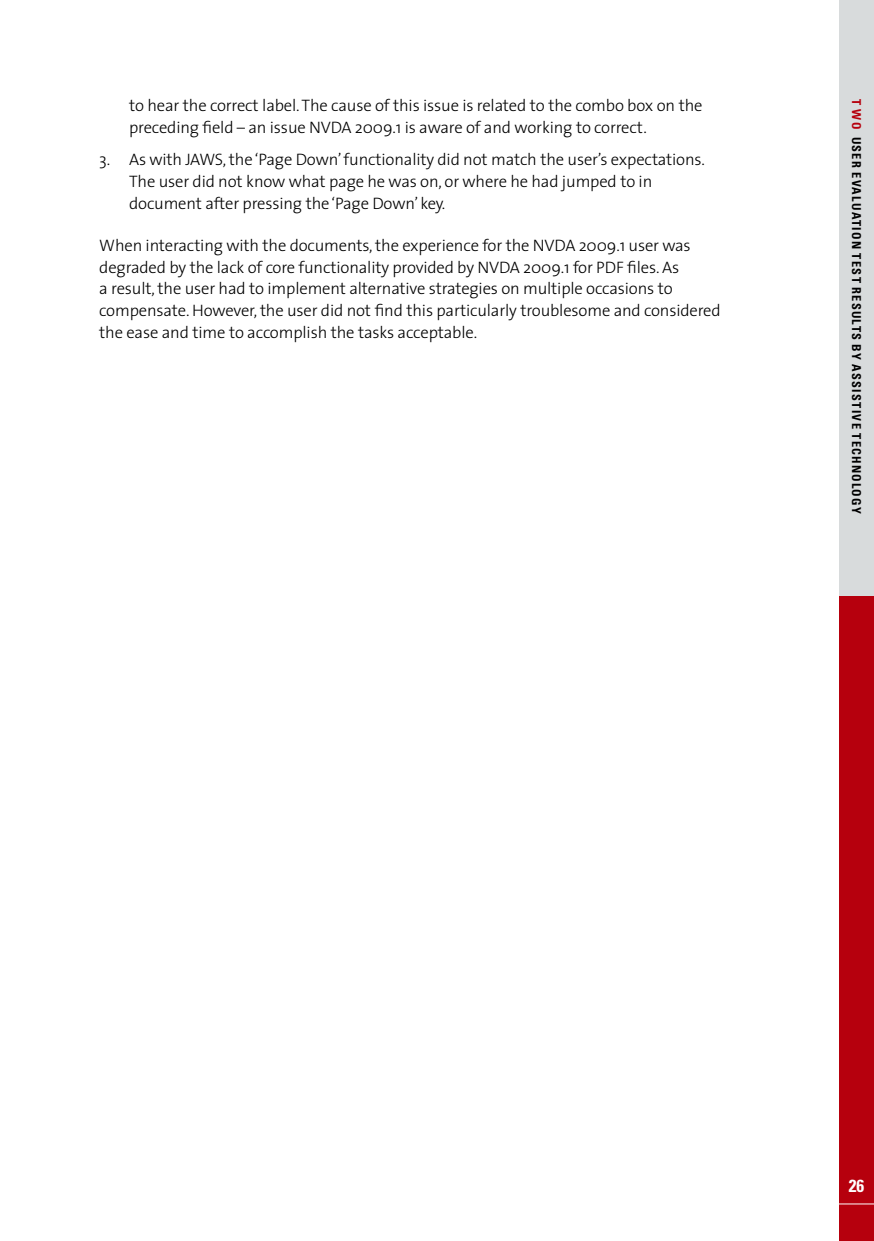
<style>
.page{position:relative;width:874px;height:1241px;background:#fff}
.page>*{position:absolute;margin:0;border:0;box-sizing:border-box;transform-origin:0 0}
.t1{font:700 condensed 17.5px "Univers";color:#fff}
.Body_text{font:300 16.62px/21.9px "The Sans";letter-spacing:-.01em;color:#000}
.t2{font:700 condensed 12.25px "Univers";letter-spacing:.11em;color:#000}
.s1{color:#b6000d}
</style>
<div class="page">
<div style="left:838px;top:595px;width:35px;height:645px;background:#b6000d"></div>
<div style="left:838px;top:0;width:35px;height:595px;background:#d8dbdc"></div>
<hr style="left:833px;top:1203px;width:40px;height:1px;background:#fff">
<p class="Body_text" style="left:129px;top:94px;width:574px">to hear the correct label. The cause of this issue is related to the combo box on the preceding field – an issue NVDA 2009.1 is aware of and working to correct.</p>
<p class="Body_text" style="left:129px;top:148px;width:577px;text-indent:-30px">3. As with JAWS, the ‘Page Down’ functionality did not match the user’s expectations.<br>The user did not know what page he was on, or where he had jumped to in document after pressing the ‘Page Down’ key.</p>
<p class="Body_text" style="left:99px;top:233px;width:622px">When interacting with the documents, the experience for the NVDA 2009.1 user was degraded by the lack of core functionality provided by NVDA 2009.1 for PDF files. As<br>a result, the user had to implement alternative strategies on multiple occasions to compensate. However, the user did not find this particularly troublesome and considered the ease and time to accomplish the tasks acceptable.</p>
<p class="t2" style="left:863px;top:99px;width:415px;rotate:90deg"><span class="s1">T WO</span> User evaluation test results by Assistive Techn ology</p>
<p class="t1" style="left:848px;top:1174px;width:17px">26</p>
</div>
